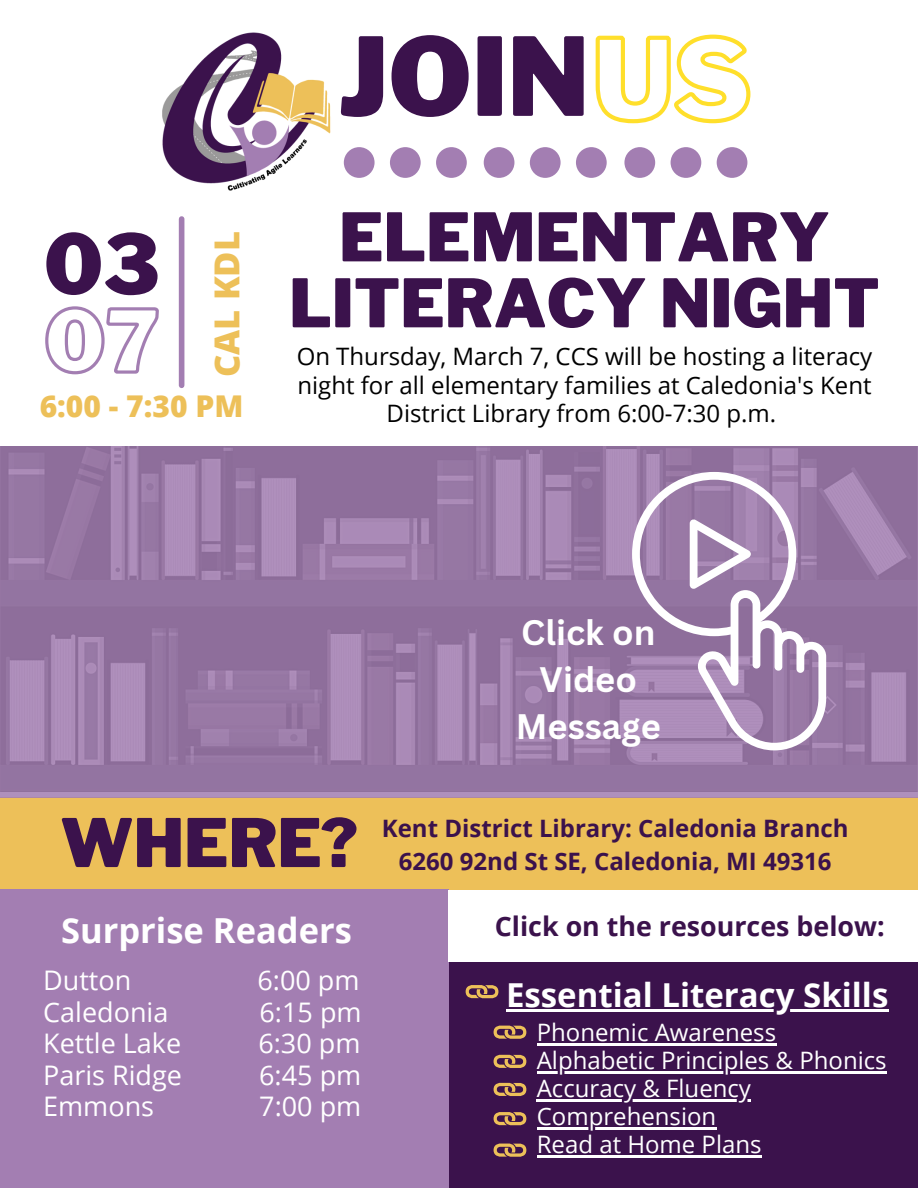
<style>
.page{position:relative;width:918px;height:1188px;background:#fff}
.page>*{position:absolute;margin:0;border:0;box-sizing:border-box;transform-origin:0 0}
.t1{font:900 107.4px "Libre Franklin";color:#3b124c}
.t2{font:900 82.5px "Libre Franklin";color:#3b124c}
.t3{font:900 66.3px/66px "Libre Franklin";color:#3b124c;text-align:center}
.t4{font:700 34.5px/47.2px "Canva Sans";color:#fff;text-align:center}
.t5{font:700 34.5px "Open Sans";color:#fff}
.t6{font:800 34.5px "Open Sans";color:#edc059}
.t7{font:700 33px "Open Sans";color:#fff}
.t8{font:800 30px "Open Sans";color:#edc059}
.t9{font:27px "Open Sans";color:#fff}
.t10{font:700 26.85px "Open Sans";color:#3b124c}
.t11{font:24px/28.2px "Open Sans";color:#000;text-align:center}
.t12{font:24px "Open Sans";color:#fff}
.t13{font:700 24px "Open Sans";color:#3b124c}
</style>
<div class="page">
<img style="left:162px;top:32px;width:182px;height:159px">
<svg style="left:45px;top:306px;width:114px;height:69px"></svg>
<div style="left:179px;top:219px;width:5px;height:166px;background:#a37eb2"></div>
<svg style="left:344px;top:147px;width:122px;height:31px"></svg>
<svg style="left:484px;top:147px;width:122px;height:31px"></svg>
<svg style="left:624px;top:147px;width:123px;height:31px"></svg>
<div style="left:0;top:798px;width:918px;height:92px;background:#edc059"></div>
<svg style="left:0;top:446px;width:918px;height:352px;background:#9879a5"></svg>
<div style="left:441px;top:897px;width:477px;height:291px;background:#3b124c"></div>
<div style="left:0;top:890px;width:449px;height:298px;background:#a37eb2"></div>
<svg style="left:632px;top:472px;width:194px;height:278px;background:#ab90b6"></svg>
<svg style="left:690px;top:519px;width:61px;height:70px"></svg>
<div style="left:448px;top:890px;width:470px;height:72px;background:#fff"></div>
<svg style="left:595px;top:34px;width:156px;height:90px"></svg>
<hr style="left:506px;top:1009px;width:382px;height:3px;background:#fff">
<hr style="left:537px;top:1043px;width:239px;height:2px;background:#fff">
<hr style="left:537px;top:1071px;width:350px;height:3px;background:#fff">
<hr style="left:537px;top:1099px;width:214px;height:3px;background:#fff">
<hr style="left:537px;top:1128px;width:179px;height:2px;background:#fff">
<hr style="left:537px;top:1156px;width:225px;height:2px;background:#fff">
<svg style="left:493px;top:1025px;width:34px;height:132px"></svg>
<svg style="left:465px;top:985px;width:34px;height:14px"></svg>
<h2 class="t2" style="left:44px;top:215px;width:118px">03</h2>
<p class="t6" style="left:203px;top:377px;width:147px;rotate:-90deg">CAL KDL</p>
<h5 class="t8" style="left:40px;top:385px;width:205px">6:00 - 7:30 PM</h5>
<p class="t1" style="left:338px;top:12px;width:253px">JOIN</p>
<p class="t3" style="left:289px;top:205px;width:592px">ELEMENTARY<br>LITERACY NIGHT</p>
<p class="t11" style="left:297px;top:342px;width:577px">On Thursday, March 7, CCS will be hosting a literacy night for all elementary families at Caledonia's Kent<br>District Library from 6:00-7:30 p.m.</p>
<p class="t4" style="left:516px;top:608px;width:147px">Click on<br>Video<br>Message</p>
<p class="t3" style="left:60px;top:810px;width:299px">WHERE?</p>
<h3 class="t5" style="left:61px;top:906px;width:292px">Surprise Readers</h3>
<p class="t9" style="left:43px;top:961px;width:90px">Dutton</p>
<p class="t9" style="left:258px;top:961px;width:104px">6:00 pm</p>
<h4 class="t9" style="left:43px;top:993px;width:127px">Caledonia</h4>
<h4 class="t9" style="left:260px;top:993px;width:104px">6:15 pm</h4>
<p class="t9" style="left:43px;top:1024px;width:140px">Kettle Lake</p>
<p class="t9" style="left:258px;top:1024px;width:104px">6:30 pm</p>
<p class="t9" style="left:43px;top:1056px;width:140px">Paris Ridge</p>
<p class="t9" style="left:259px;top:1056px;width:104px">6:45 pm</p>
<h6 class="t9" style="left:43px;top:1087px;width:112px">Emmons</h6>
<h6 class="t9" style="left:259px;top:1087px;width:104px">7:00 pm</h6>
<h5 class="t13" style="left:382px;top:812px;width:468px">Kent District Library: Caledonia Branch</h5>
<h3 class="t13" style="left:399px;top:844px;width:434px">6260 92nd St SE, Caledonia, MI 49316</h3>
<p class="t10" style="left:495px;top:907px;width:391px">Click on the resources below:</p>
<p class="t7" style="left:506px;top:972px;width:384px">Essential Literacy Skills</p>
<p class="t12" style="left:537px;top:1015px;width:241px">Phonemic Awareness</p>
<p class="t12" style="left:537px;top:1043px;width:351px">Alphabetic Principles &amp; Phonics</p>
<p class="t12" style="left:537px;top:1072px;width:216px">Accuracy &amp; Fluency</p>
<h5 class="t12" style="left:537px;top:1100px;width:181px">Comprehension</h5>
<p class="t12" style="left:537px;top:1128px;width:226px">Read at Home Plans</p>
</div>
